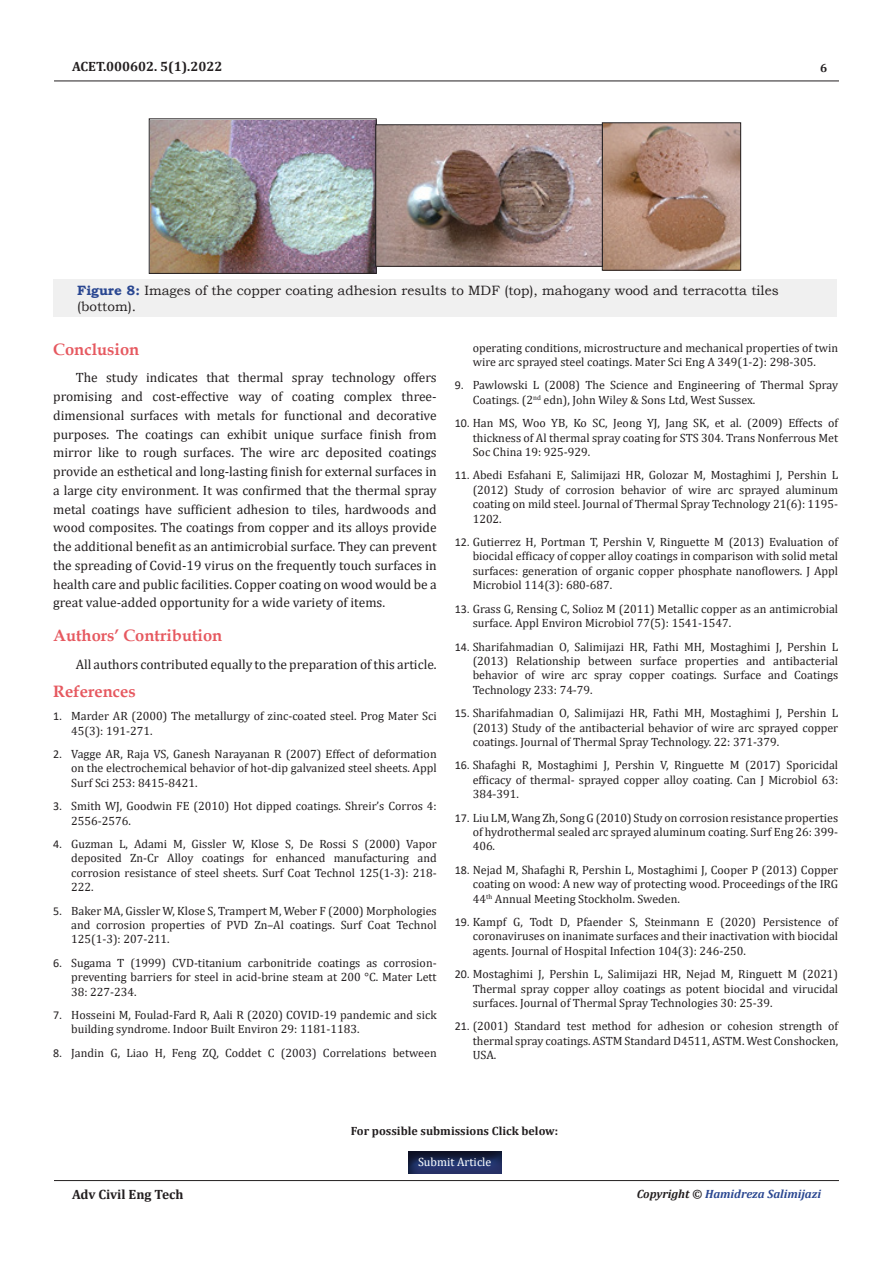
<style>
.page{position:relative;width:893px;height:1263px;background:#fff}
.page>*{position:absolute;margin:0;border:0;box-sizing:border-box;transform-origin:0 0}
.t1{font:700 16.5px "Book Antiqua";color:#e65960}
.t2{font:13.5px/18.8px "Cambria";color:#231f20;text-align:justify}
.t3{font:13.5px/16.2px "Bookman Old Style";color:#231f20}
.t4{font:700 13.5px "Cambria";color:#231f20}
.t5{font:12px/14.4px "Cambria";color:#231f20;text-align:justify}
.t6{font:700 12px "Cambria";color:#231f20}
.t7{font:italic 700 12px "Cambria";color:#2a4791}
.t8{font:12px "Cambria";color:#fff}
.s1{font-weight:700;color:#2a4791}
.s2{font-family:"Calibri"}
.s3{color:#231f20}
</style>
<div class="page">
<hr style="left:54px;top:81px;width:785px;height:1px;background:#231f20">
<hr style="left:54px;top:1180px;width:785px;height:1px;background:#231f20">
<div style="left:53px;top:280px;width:784px;height:37px;background:#f0f0f0"></div>
<img style="left:151px;top:121px;width:223px;height:151px">
<div style="left:149px;top:119px;width:227px;height:155px;border:1px solid #231f20"></div>
<img style="left:378px;top:127px;width:223px;height:137px">
<img style="left:604px;top:125px;width:135px;height:143px">
<div style="left:602px;top:123px;width:139px;height:147px;border:1px solid #231f20"></div>
<div style="left:407px;top:1148px;width:96px;height:26px;background:#231f20;opacity:.75"></div>
<p class="t4" style="left:72px;top:56px;width:152px">ACET.000602. 5(1).2022</p>
<p class="t6" style="left:820px;top:60px;width:9px">6</p>
<p class="t3" style="left:77px;top:283px;width:703px"><span class="s1">Figure 8:</span> Images of the copper coating adhesion results to MDF (top), mahogany wood and terracotta tiles (bottom).</p>
<p class="t1" style="left:53px;top:338px;width:88px">Conclusion</p>
<p class="t2" style="left:53px;top:368px;width:385px;text-indent:22px">The study indicates that thermal spray technology offers promising and cost-effective way of coating complex three&shy;dimensional surfaces with metals for functional and decorative purposes. The coatings can exhibit unique surface finish from mirror like to rough surfaces. The wire arc deposited coatings provide an esthetical and long-lasting finish for external surfaces in a large city environment. It was confirmed that the thermal spray metal coatings have sufficient adhesion to tiles, hardwoods and wood composites. The coatings from copper and its alloys provide the additional benefit as an antimicrobial surface. They can prevent the spreading of Covid-19 virus on the frequently touch surfaces in health care and public facilities. Copper coating on wood would be a great value-added opportunity for a wide variety of items.</p>
<p class="t1" style="left:53px;top:624px;width:171px">Authors’ Contribution</p>
<p class="t2" style="left:76px;top:655px;width:362px">All authors contributed equally to the preparation of this article.</p>
<p class="t1" style="left:53px;top:680px;width:84px">References</p>
<p class="t5" style="left:71px;top:709px;width:367px;text-indent:-18px"><span class="s2">1.</span> Marder AR (2000) The metallurgy of zinc-coated steel. Prog Mater Sci<br>45(3): 191-271.</p>
<p class="t5" style="left:71px;top:747px;width:367px;text-indent:-18px"><span class="s2">2.</span> Vagge AR, Raja VS, Ganesh Narayanan R (2007) Effect of deformation on the electrochemical behavior of hot-dip galvanized steel sheets. Appl Surf Sci 253: 8415-8421.</p>
<p class="t5" style="left:71px;top:799px;width:367px;text-indent:-18px"><span class="s2">3.</span> Smith WJ, Goodwin FE (2010) Hot dipped coatings. Shreir’s Corros 4:<br>2556-2576.</p>
<p class="t5" style="left:71px;top:837px;width:367px;text-indent:-18px"><span class="s2">4.</span> Guzman L, Adami M, Gissler W, Klose S, De Rossi S (2000) Vapor deposited Zn-Cr Alloy coatings for enhanced manufacturing and corrosion resistance of steel sheets. Surf Coat Technol 125(1-3): 218- 222.</p>
<p class="t5" style="left:71px;top:903px;width:367px;text-indent:-18px"><span class="s2">5.</span> Baker MA, Gissler W, Klose S, Trampert M, Weber F (2000) Morphologies and corrosion properties of PVD Zn–Al coatings. Surf Coat Technol 125(1-3): 207-211.</p>
<p class="t5" style="left:71px;top:955px;width:367px;text-indent:-18px"><span class="s2">6.</span> Sugama T (1999) CVD-titanium carbonitride coatings as corrosion&shy;preventing barriers for steel in acid-brine steam at 200 °C. Mater Lett 38: 227-234.</p>
<p class="t5" style="left:71px;top:1008px;width:367px;text-indent:-18px"><span class="s2">7.</span> Hosseini M, Foulad-Fard R, Aali R (2020) COVID-19 pandemic and sick building syndrome. Indoor Built Environ 29: 1181-1183.</p>
<p class="t5" style="left:53px;top:1045px;width:385px"><span class="s2">8.</span> Jandin G, Liao H, Feng ZQ, Coddet C (2003) Correlations between</p>
<p class="t5" style="left:473px;top:340px;width:367px">operating conditions, microstructure and mechanical properties of twin wire arc sprayed steel coatings. Mater Sci Eng A 349(1-2): 298-305.</p>
<p class="t5" style="left:473px;top:378px;width:367px;text-indent:-18px"><span class="s2">9.</span> Pawlowski L (2008) The Science and Engineering of Thermal Spray<br>Coatings. (2<sup>nd</sup> edn), John Wiley &amp; Sons Ltd, West Sussex.</p>
<p class="t5" style="left:473px;top:416px;width:367px;text-indent:-18px"><span class="s2">10.</span> Han MS, Woo YB, Ko SC, Jeong YJ, Jang SK, et al. (2009) Effects of thickness of Al thermal spray coating for STS 304. Trans Nonferrous Met Soc China 19: 925-929.</p>
<p class="t5" style="left:473px;top:468px;width:367px;text-indent:-18px"><span class="s2">11.</span> Abedi Esfahani E, Salimijazi HR, Golozar M, Mostaghimi J, Pershin L (2012) Study of corrosion behavior of wire arc sprayed aluminum coating on mild steel. Journal of Thermal Spray Technology 21(6): 1195- 1202.</p>
<p class="t5" style="left:473px;top:535px;width:367px;text-indent:-18px"><span class="s2">12.</span> Gutierrez H, Portman T, Pershin V, Ringuette M (2013) Evaluation of biocidal efficacy of copper alloy coatings in comparison with solid metal surfaces: generation of organic copper phosphate nanoflowers. J Appl Microbiol 114(3): 680-687.</p>
<p class="t5" style="left:473px;top:601px;width:367px;text-indent:-18px"><span class="s2">13.</span> Grass G, Rensing C, Solioz M (2011) Metallic copper as an antimicrobial surface. Appl Environ Microbiol 77(5): 1541-1547.</p>
<p class="t5" style="left:473px;top:639px;width:367px;text-indent:-18px"><span class="s2">14.</span> Sharifahmadian O, Salimijazi HR, Fathi MH, Mostaghimi J, Pershin L (2013) Relationship between surface properties and antibacterial behavior of wire arc spray copper coatings. Surface and Coatings Technology 233: 74-79.</p>
<p class="t5" style="left:473px;top:706px;width:367px;text-indent:-18px"><span class="s2">15.</span> Sharifahmadian O, Salimijazi HR, Fathi MH, Mostaghimi J, Pershin L (2013) Study of the antibacterial behavior of wire arc sprayed copper coatings. Journal of Thermal Spray Technology. 22: 371-379.</p>
<p class="t5" style="left:473px;top:758px;width:367px;text-indent:-18px"><span class="s2">16.</span> Shafaghi R, Mostaghimi J, Pershin V, Ringuette M (2017) Sporicidal efficacy of thermal- sprayed copper alloy coating. Can J Microbiol 63:<br>384-391.</p>
<p class="t5" style="left:473px;top:810px;width:367px;text-indent:-18px"><span class="s2">17.</span> Liu LM, Wang Zh, Song G (2010) Study on corrosion resistance properties of hydrothermal sealed arc sprayed aluminum coating. Surf Eng 26: 399- 406.</p>
<p class="t5" style="left:473px;top:862px;width:367px;text-indent:-18px"><span class="s2">18.</span> Nejad M, Shafaghi R, Pershin L, Mostaghimi J, Cooper P (2013) Copper coating on wood: A new way of protecting wood. Proceedings of the IRG 44<sup>th</sup> Annual Meeting Stockholm. Sweden.</p>
<p class="t5" style="left:473px;top:914px;width:367px;text-indent:-18px"><span class="s2">19.</span> Kampf G, Todt D, Pfaender S, Steinmann E (2020) Persistence of coronaviruses on inanimate surfaces and their inactivation with biocidal agents. Journal of Hospital Infection 104(3): 246-250.</p>
<p class="t5" style="left:473px;top:967px;width:367px;text-indent:-18px"><span class="s2">20.</span> Mostaghimi J, Pershin L, Salimijazi HR, Nejad M, Ringuett M (2021)<br>Thermal spray copper alloy coatings as potent biocidal and virucidal surfaces. Journal of Thermal Spray Technologies 30: 25-39.</p>
<p class="t5" style="left:473px;top:1019px;width:367px;text-indent:-18px"><span class="s2">21.</span> (2001) Standard test method for adhesion or cohesion strength of thermal spray coatings. ASTM Standard D4511, ASTM. West Conshocken, USA.</p>
<p class="t6" style="left:351px;top:1122px;width:209px">For possible submissions Click below:</p>
<p class="t8" style="left:418px;top:1154px;width:75px">Submit Article</p>
<p class="t4" style="left:72px;top:1185px;width:113px">Adv Civil Eng Tech</p>
<p class="t7" style="left:637px;top:1185px;width:186px"><span class="s3">Copyright ©</span> Hamidreza Salimijazi</p>
</div>
